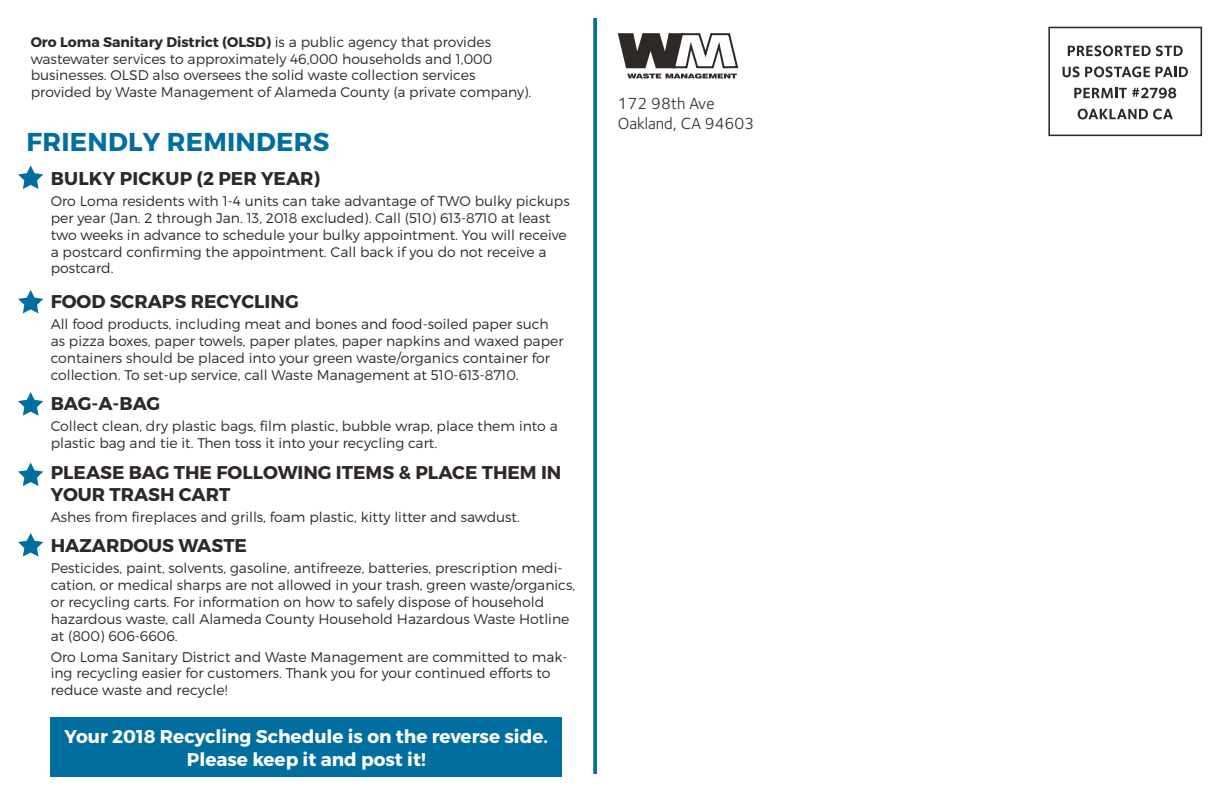
<style>
.page{position:relative;width:1224px;height:792px;background:#fff}
.page>*{position:absolute;margin:0;border:0;box-sizing:border-box;transform-origin:0 0}
.SMALLCALENDAR{font:700 25.8px "Montserrat";letter-spacing:.01em;color:#006fa0}
.HEADER_2{font:700 18.4px/22.2px "Montserrat";color:#2e2926}
.HEADER_2-2{font:700 18.4px/22.2px "Montserrat";color:#fff;text-align:center}
.Paragraph_Style_1{font:16.6px "Foundry Sterling";color:#2e2926}
.HEADER_2-3{font:300 14px/16.8px "Montserrat";color:#2e2926}
.Paragraph_Style_1-2{font:300 14px/16.8px "Montserrat";color:#2e2926}
.s1{font-weight:700}
</style>
<div class="page">
<svg style="left:18px;top:165px;width:25px;height:24px"></svg>
<svg style="left:18px;top:290px;width:25px;height:23px"></svg>
<svg style="left:18px;top:392px;width:25px;height:24px"></svg>
<svg style="left:18px;top:463px;width:25px;height:23px"></svg>
<svg style="left:18px;top:533px;width:25px;height:24px"></svg>
<div style="left:51px;top:717px;width:511px;height:60px;background:#006fa0"></div>
<div style="left:1048px;top:27px;width:154px;height:109px;border:2px solid #2e2926"></div>
<svg style="left:1068px;top:45px;width:115px;height:11px"></svg>
<svg style="left:1063px;top:66px;width:125px;height:11px"></svg>
<svg style="left:1074px;top:88px;width:102px;height:10px"></svg>
<svg style="left:1078px;top:109px;width:95px;height:10px"></svg>
<svg style="left:593px;top:18px;width:4px;height:756px;background:#1379a7"></svg>
<svg style="left:618px;top:33px;width:120px;height:46px"></svg>
<p class="HEADER_2-3" style="left:31px;top:33px;width:502px"><span class="s1">Oro Loma Sanitary District (OLSD)</span> is a public agency that provides wastewater services to approximately 46,000 households and 1,000 businesses. OLSD also oversees the solid waste collection services provided by Waste Management of Alameda County (a private company).</p>
<p class="SMALLCALENDAR" style="left:27px;top:126px;width:304px">FRIENDLY REMINDERS</p>
<p class="HEADER_2" style="left:51px;top:168px;width:271px">BULKY PICKUP (2 PER YEAR)</p>
<p class="HEADER_2-3" style="left:51px;top:193px;width:521px">Oro Loma residents with 1-4 units can take advantage of TWO bulky pickups per year (Jan. 2 through Jan. 13, 2018 excluded). Call (510) 613-8710 at least two weeks in advance to schedule your bulky appointment. You will receive a postcard confirming the appointment. Call back if you do not receive a postcard.</p>
<p class="HEADER_2" style="left:51px;top:291px;width:250px">FOOD SCRAPS RECYCLING</p>
<p class="Paragraph_Style_1-2" style="left:51px;top:316px;width:514px">All food products, including meat and bones and food-soiled paper such as pizza boxes, paper towels, paper plates, paper napkins and waxed paper containers should be placed into your green waste/organics container for collection. To set-up service, call Waste Management at 510-613-8710.</p>
<p class="HEADER_2" style="left:51px;top:393px;width:111px">BAG-A-BAG</p>
<p class="Paragraph_Style_1-2" style="left:51px;top:418px;width:509px">Collect clean, dry plastic bags, film plastic, bubble wrap, place them into a plastic bag and tie it. Then toss it into your recycling cart.</p>
<p class="HEADER_2" style="left:51px;top:461px;width:512px">PLEASE BAG THE FOLLOWING ITEMS &amp; PLACE THEM IN<br>YOUR TRASH CART</p>
<p class="Paragraph_Style_1-2" style="left:51px;top:508px;width:471px">Ashes from fireplaces and grills, foam plastic, kitty litter and sawdust.</p>
<p class="HEADER_2" style="left:51px;top:535px;width:198px">HAZARDOUS WASTE</p>
<p class="HEADER_2-3" style="left:51px;top:560px;width:526px">Pesticides, paint, solvents, gasoline, antifreeze, batteries, prescription medi&shy;cation, or medical sharps are not allowed in your trash, green waste/organics, or recycling carts. For information on how to safely dispose of household hazardous waste, call Alameda County Household Hazardous Waste Hotline at (800) 606-6606.</p>
<p class="HEADER_2-3" style="left:51px;top:648px;width:518px">Oro Loma Sanitary District and Waste Management are committed to mak&shy;ing recycling easier for customers. Thank you for your continued efforts to reduce waste and recycle!</p>
<p class="HEADER_2-2" style="left:65px;top:726px;width:485px">Your 2018 Recycling Schedule is on the reverse side.<br>Please keep it and post it!</p>
<p class="Paragraph_Style_1" style="left:618px;top:94px;width:98px">172 98th Ave</p>
<p class="Paragraph_Style_1" style="left:618px;top:114px;width:138px">Oakland, CA 94603</p>
</div>
